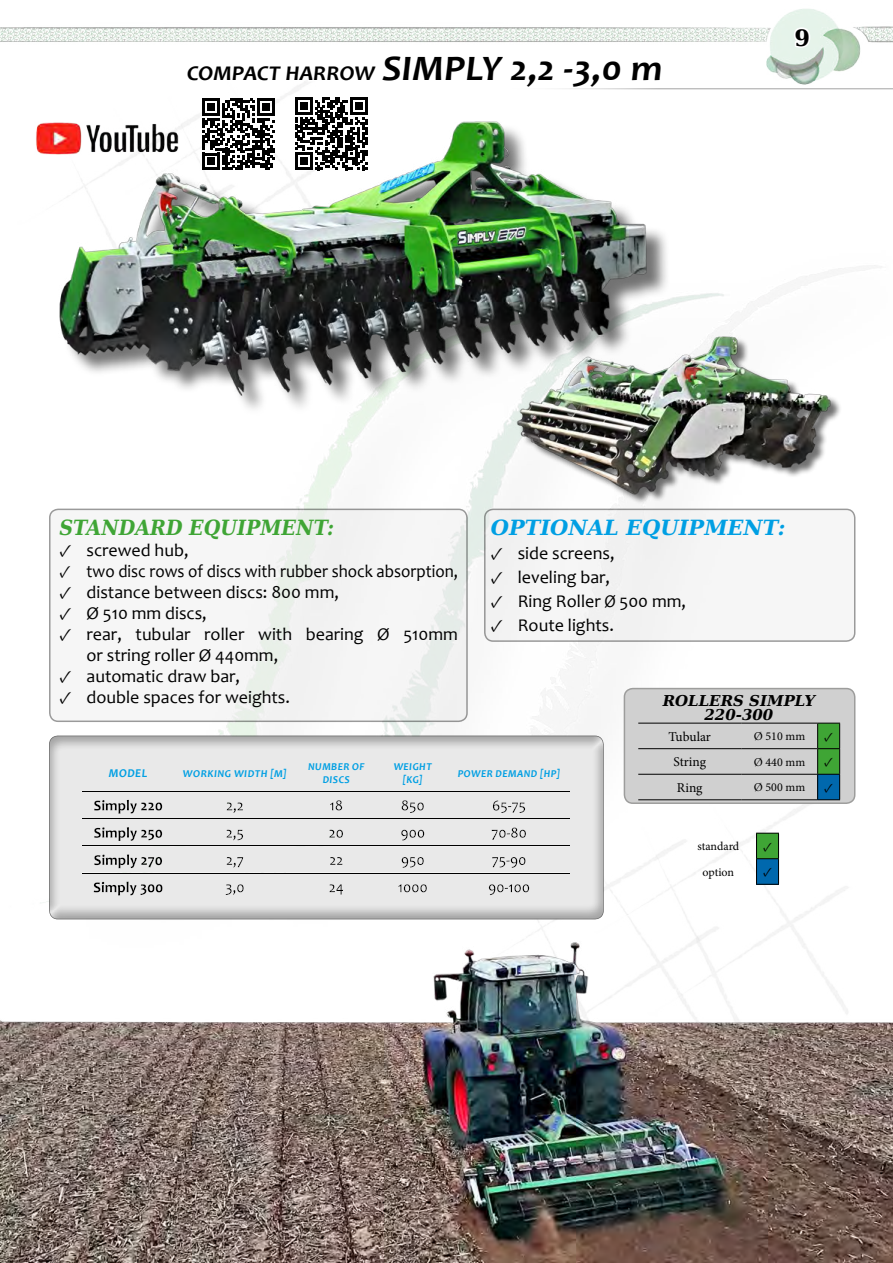
<style>
.page{position:relative;width:893px;height:1263px;background:#fff}
.page>*{position:absolute;margin:0;border:0;box-sizing:border-box;transform-origin:0 0}
.t1{font:italic 700 36px "Candara";color:#000;scale:1.08 1}
.t2{font:700 22.5px "DejaVu Serif";color:#000}
.t3{font:italic 700 21px "DejaVu Serif";color:#3fa535;scale:.91 1}
.t4{font:italic 700 21px "DejaVu Serif";color:#009fe3}
.t5{font:18px/21px "Candara";color:#000}
.t6{font:18px "Candara";color:#000;scale:.93 1}
.t7{font:italic 700 15px/13.5px "DejaVu Serif";color:#000;text-align:center}
.t8{font:13.5px "Minion Pro";color:#000}
.t9{font:13.2px "Minion Pro";color:#000}
.t10{font:12px "Minion Pro";color:#000}
.t11{font:italic 700 12px "Candara";letter-spacing:.04em;color:#009fe3}
.t12{font:italic 700 10.5px/12.6px "Candara";letter-spacing:.04em;color:#009fe3;text-align:center}
.s1{font-size:21px}
.s2{font-family:"Minion Pro"}
</style>
<div class="page">
<img style="left:0;top:9px;width:893px;height:914px">
<svg style="left:791px;top:25px;width:22px;height:25px"></svg>
<hr style="left:500px;top:88px;width:393px;height:1px;background:#aeaeae">
<div style="left:485px;top:509px;width:370px;height:132px;background:#f5f5f5;border-radius:9px"></div>
<div style="left:484px;top:509px;width:371px;height:133px;border:2px solid #000;border-radius:9px"></div>
<div style="left:50px;top:509px;width:417px;height:212px;background:linear-gradient(to right,#f7f7f7,#f0f2f1);border-radius:9px"></div>
<div style="left:49px;top:509px;width:419px;height:213px;border:2px solid #000;border-radius:9px"></div>
<svg style="left:184px;top:63px;width:195px;height:21px"></svg>
<div style="left:62px;top:124px;width:608px;height:293px;background:#000;opacity:.55"></div>
<img style="left:53px;top:110px;width:623px;height:292px">
<img style="left:514px;top:336px;width:324px;height:174px">
<div style="left:37px;top:726px;width:579px;height:195px;background:#000;opacity:.3"></div>
<div style="left:624px;top:688px;width:231px;height:115px;background:#d0d0d0;border-radius:9px"></div>
<hr style="left:638px;top:723px;width:103px;height:1px;background:#000">
<hr style="left:741px;top:723px;width:77px;height:1px;background:#000">
<hr style="left:638px;top:748px;width:103px;height:1px;background:#000">
<hr style="left:741px;top:748px;width:77px;height:1px;background:#000">
<hr style="left:638px;top:774px;width:103px;height:1px;background:#000">
<hr style="left:741px;top:774px;width:77px;height:1px;background:#000">
<hr style="left:638px;top:799px;width:103px;height:1px;background:#000">
<hr style="left:741px;top:799px;width:77px;height:1px;background:#000">
<svg style="left:817px;top:723px;width:23px;height:77px;background:#257f52"></svg>
<div style="left:624px;top:688px;width:231px;height:116px;border:2px solid #9d9d9c;border-radius:9px"></div>
<svg style="left:756px;top:833px;width:23px;height:52px"></svg>
<img style="left:35px;top:115px;width:144px;height:40px">
<svg style="left:295px;top:97px;width:73px;height:73px"></svg>
<svg style="left:203px;top:98px;width:72px;height:72px"></svg>
<img style="left:0;top:923px;width:893px;height:340px">
<h1 class="t1" style="left:187px;top:46px;width:442px"><span class="s1">COMPACT HARROW</span> SIMPLY 2,2 -3,0 m</h1>
<p class="t2" style="left:794px;top:20px;width:17px">9</p>
<p class="t3" style="left:60px;top:511px;width:303px">STANDARD EQUIPMENT:</p>
<p class="t5" style="left:60px;top:539px;width:131px"><span class="s2">✓</span> screwed hub,</p>
<p class="t6" style="left:60px;top:560px;width:430px"><span class="s2">✓</span> two disc rows of discs with rubber shock absorption,</p>
<p class="t5" style="left:60px;top:581px;width:281px"><span class="s2">✓</span> distance between discs: 800 mm,</p>
<p class="t5" style="left:60px;top:602px;width:149px"><span class="s2">✓</span> Ø 510 mm discs,</p>
<p class="t5" style="left:87px;top:623px;width:373px;text-indent:-27px"><span class="s2">✓</span> rear, tubular roller with bearing Ø 510mm or string roller Ø 440mm,</p>
<p class="t5" style="left:60px;top:665px;width:182px"><span class="s2">✓</span> automatic draw bar,</p>
<p class="t5" style="left:60px;top:686px;width:232px"><span class="s2">✓</span> double spaces for weights.</p>
<p class="t4" style="left:491px;top:511px;width:296px">OPTIONAL EQUIPMENT:</p>
<p class="t5" style="left:491px;top:542px;width:125px"><span class="s2">✓</span> side screens,</p>
<p class="t5" style="left:491px;top:566px;width:121px"><span class="s2">✓</span> leveling bar,</p>
<p class="t5" style="left:491px;top:590px;width:197px"><span class="s2">✓</span> Ring Roller Ø 500 mm,</p>
<p class="t5" style="left:491px;top:614px;width:125px"><span class="s2">✓</span> Route lights.</p>
<p class="t7" style="left:663px;top:694px;width:154px">ROLLERS SIMPLY<br>220-300</p>
<p class="t8" style="left:669px;top:727px;width:44px">Tubular</p>
<p class="t10" style="left:754px;top:728px;width:53px">Ø 510 mm</p>
<p class="t9" style="left:824px;top:728px;width:11px">✓</p>
<p class="t8" style="left:673px;top:753px;width:34px">String</p>
<p class="t10" style="left:754px;top:754px;width:53px">Ø 440 mm</p>
<p class="t9" style="left:824px;top:753px;width:11px">✓</p>
<p class="t8" style="left:677px;top:778px;width:27px">Ring</p>
<p class="t10" style="left:754px;top:779px;width:53px">Ø 500 mm</p>
<p class="t9" style="left:824px;top:779px;width:11px">✓</p>
<p class="t11" style="left:109px;top:766px;width:40px">MODEL</p>
<p class="t12" style="left:183px;top:767px;width:106px">WORKING WIDTH [M]</p>
<p class="t12" style="left:308px;top:761px;width:58px">NUMBER OF<br>DISCS</p>
<p class="t12" style="left:394px;top:761px;width:40px">WEIGHT [KG]</p>
<p class="t12" style="left:458px;top:767px;width:104px">POWER DEMAND [HP]</p>
<p class="t10" style="left:697px;top:838px;width:43px">standard</p>
<p class="t9" style="left:763px;top:838px;width:11px">✓</p>
<p class="t10" style="left:702px;top:864px;width:33px">option</p>
<p class="t9" style="left:763px;top:863px;width:11px">✓</p>
</div>
